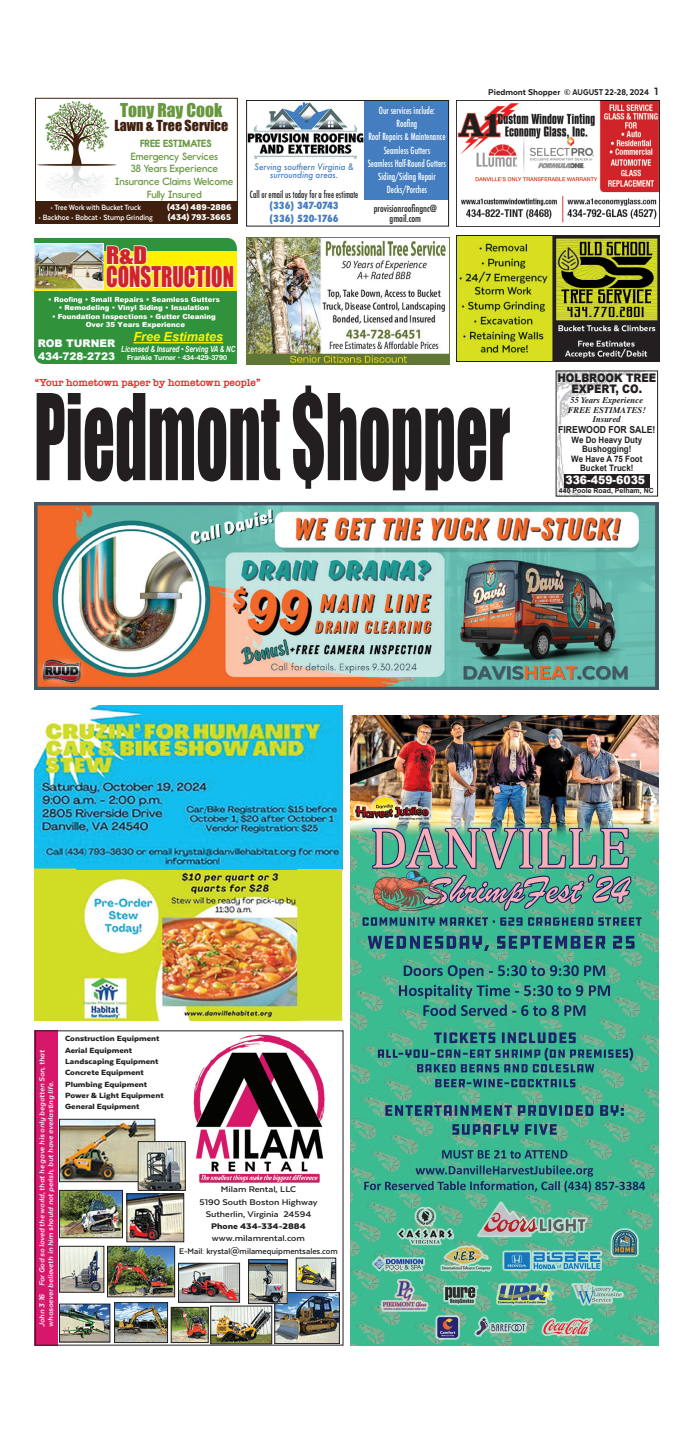
<style>
.page{position:relative;width:693px;height:1434px;background:#fff}
.page>*{position:absolute;margin:0;border:0;box-sizing:border-box;transform-origin:0 0}
.t1{font:110.25px "Impact";color:#231f20;scale:.57 1}
.t2{font:26.25px "Impact";color:#d1232a;scale:.8 1}
.t3{font:22.31px "Impact";color:#d1232a;scale:1.1 1}
.t4{font:17.5px "Impact";color:#68973f}
.t5{font:14px "Impact";color:#3f200e}
.t6{font:italic 700 12.6px "Arial";color:#fff101}
.t7{font:900 11.81px/11.4px "Arial";color:#231f20;text-align:center;scale:.87 1}
.t8{font:900 11.55px "Arial";color:#fff;scale:.94 1}
.t9{font:10.5px/12.6px "Report Sb";color:#68973f;text-align:center}
.t10{font:600 10.5px "American Typewriter";color:#ee1d23}
.t11{font:900 10.5px/12.6px "Arial";color:#fff}
.t12{font:700 9.71px "Arial";color:#231f20;scale:.9 1}
.t13{font:500 condensed 9.62px/13.1px "Futura";color:#fff;text-align:center;scale:.9 1}
.t14{font:500 condensed 9.62px/11.5px "Futura";color:#231f20;text-align:center;scale:.87 1}
.t15{font:800 9.62px "Texta";color:#231f20}
.t16{font:500 condensed 9.62px/10.5px "Futura";color:#231f20;text-align:center}
.t17{font:900 9.62px/9.6px "Texta";color:#fff}
.t18{font:800 condensed 9.62px "Futura";color:#447ec1}
.t19{font:700 9.45px/12.2px "Texta";color:#231f20;text-align:center;scale:1.11 1}
.t20{font:700 8.84px/9.6px "Arial";color:#231f20;text-align:center;scale:.9 1}
.t21{font:700 8.75px "Texta";color:#fff;scale:.9 1}
.t22{font:italic 500 8.75px/8.8px "Futura";color:#447ec1;text-align:center;scale:.9 1}
.t23{font:italic 700 8.75px/10.2px "Times";color:#231f20;text-align:center}
.t24{font:900 8.66px/11.4px "Texta";color:#231f20;scale:1.11 1}
.t25{font:italic 700 8.4px "Arial";color:#fff;scale:.75 1}
.t26{font:italic 700 8.31px/8.8px "Texta";color:#fff;scale:1.05 1}
.t27{font:900 7px/8.4px "Arial";color:#fff;text-align:center}
.t28{font:700 7px "Helvetica Neue";color:#fff}
.t29{font:700 7px "Arial";color:#231f20}
.s1{font-family:"Report Rg";font-weight:700}
.s2{font-weight:800;color:#447ec1}
.s3{font-size:12.25px}
.s4{font-weight:900}
</style>
<div class="page">
<img style="left:37px;top:101px;width:80px;height:97px">
<div style="left:35px;top:201px;width:203px;height:23px;background:#3f200e"></div>
<div style="left:35px;top:98px;width:203px;height:126px;border:1px solid #3f200e"></div>
<img style="left:558px;top:372px;width:87px;height:122px">
<svg style="left:558px;top:422px;width:87px;height:50px"></svg>
<div style="left:564px;top:474px;width:86px;height:13px;background:#231f20"></div>
<img style="left:456px;top:100px;width:203px;height:126px">
<img style="left:35px;top:502px;width:623px;height:187px">
<img style="left:350px;top:715px;width:308px;height:630px">
<img style="left:76px;top:869px;width:221px;height:151px">
<img style="left:34px;top:705px;width:308px;height:164px">
<div style="left:35px;top:869px;width:41px;height:151px;background:#d1dd25"></div>
<div style="left:34px;top:868px;width:42px;height:152px;border:1px solid #d1dd25"></div>
<div style="left:297px;top:869px;width:45px;height:151px;background:#d1dd25"></div>
<div style="left:35px;top:1030px;width:23px;height:315px;background:#d7176a"></div>
<img style="left:193px;top:1034px;width:132px;height:149px">
<img style="left:61px;top:1120px;width:92px;height:60px">
<div style="left:59px;top:1118px;width:96px;height:64px;border:1px solid #231f20"></div>
<img style="left:173px;top:1308px;width:34px;height:32px">
<div style="left:171px;top:1306px;width:38px;height:36px;border:1px solid #231f20"></div>
<img style="left:109px;top:1247px;width:64px;height:48px">
<div style="left:107px;top:1245px;width:68px;height:52px;border:1px solid #231f20"></div>
<img style="left:61px;top:1191px;width:60px;height:45px">
<div style="left:59px;top:1189px;width:64px;height:49px;border:1px solid #231f20"></div>
<img style="left:212px;top:1307px;width:58px;height:35px">
<div style="left:210px;top:1305px;width:62px;height:39px;border:1px solid #231f20"></div>
<img style="left:116px;top:1304px;width:50px;height:36px">
<div style="left:114px;top:1302px;width:54px;height:40px;border:1px solid #231f20"></div>
<img style="left:298px;top:1259px;width:36px;height:29px">
<div style="left:296px;top:1257px;width:40px;height:33px;border:1px solid #231f20"></div>
<img style="left:180px;top:1264px;width:58px;height:36px">
<div style="left:178px;top:1262px;width:62px;height:40px;border:1px solid #231f20"></div>
<img style="left:129px;top:1195px;width:53px;height:45px">
<div style="left:127px;top:1193px;width:57px;height:49px;border:1px solid #231f20"></div>
<img style="left:61px;top:1305px;width:47px;height:35px">
<div style="left:59px;top:1303px;width:51px;height:39px;border:1px solid #231f20"></div>
<img style="left:276px;top:1294px;width:62px;height:47px">
<div style="left:274px;top:1292px;width:66px;height:51px;border:1px solid #231f20"></div>
<img style="left:61px;top:1247px;width:41px;height:43px">
<div style="left:59px;top:1245px;width:45px;height:47px;border:1px solid #231f20"></div>
<img style="left:140px;top:1143px;width:44px;height:45px">
<div style="left:138px;top:1141px;width:48px;height:49px;border:1px solid #231f20"></div>
<img style="left:250px;top:1261px;width:36px;height:40px">
<div style="left:248px;top:1259px;width:40px;height:44px;border:1px solid #231f20"></div>
<div style="left:35px;top:1030px;width:308px;height:315px;border:1px solid #231f20"></div>
<img style="left:456px;top:235px;width:203px;height:126px">
<div style="left:365px;top:100px;width:84px;height:100px;background:#447ec1"></div>
<img style="left:248px;top:103px;width:116px;height:55px">
<div style="left:246px;top:100px;width:203px;height:126px;border:1px solid #231f20"></div>
<svg style="left:34px;top:238px;width:203px;height:126px;background:#69ad45"></svg>
<img style="left:36px;top:245px;width:66px;height:42px">
<div style="left:34px;top:243px;width:70px;height:46px;border:1px solid #fff"></div>
<img style="left:246px;top:238px;width:203px;height:126px">
<p class="t4" style="left:120px;top:96px;width:104px">Tony Ray Cook</p>
<p class="t5" style="left:114px;top:114px;width:116px">Lawn &amp; Tree Service</p>
<p class="t9" style="left:115px;top:137px;width:120px"><span class="s1">FREE ESTIMATES<br></span>Emergency Services<br>38 Years Experience<br>Insurance Claims Welcome<br>Fully Insured</p>
<p class="t21" style="left:50px;top:203px;width:102px">• Tree Work with Bucket Truck</p>
<p class="t21" style="left:39px;top:213px;width:129px">• Backhoe • Bobcat • Stump Grinding</p>
<p class="t17" style="left:167px;top:203px;width:66px">(434) 489-2886 (434) 793-3665</p>
<p class="t3" style="left:106px;top:238px;width:39px">R&amp;D</p>
<p class="t2" style="left:106px;top:257px;width:162px">CONSTRUCTION</p>
<p class="t27" style="left:59px;top:303px;width:152px">• Remodeling • Vinyl Siding • Insulation</p>
<p class="t27" style="left:52px;top:312px;width:165px">• Foundation Inspections • Gutter Cleaning<br>Over 35 Years Experience</p>
<p class="t11" style="left:38px;top:336px;width:79px">ROB TURNER<br>434-728-2723</p>
<p class="t6" style="left:133px;top:329px;width:91px">Free Estimates</p>
<p class="t25" style="left:121px;top:343px;width:154px">Licensed &amp; Insured • Serving VA &amp; NC</p>
<p class="t28" style="left:127px;top:352px;width:101px">Frankie Turner • 434-429-3790</p>
<p class="t13" style="left:368px;top:104px;width:89px">Our services include:<br>Roofing<br>Roof Repairs &amp; Maintenance<br>Seamless Gutters<br>Seamless Half-Round Gutters<br>Siding/Siding Repair<br>Decks/Porches</p>
<p class="t22" style="left:255px;top:162px;width:112px">Serving southern Virginia &amp; surrounding areas.</p>
<p class="t14" style="left:250px;top:188px;width:126px">Call or email us today for a free estimate <span class="s2">(336) 347-0743</span></p>
<p class="t18" style="left:270px;top:212px;width:71px">(336) 520-1766</p>
<p class="t16" style="left:374px;top:203px;width:65px">provisionroofingnc@ gmail.com</p>
<p class="t15" style="left:488px;top:87px;width:171px">Piedmont Shopper © AUGUST 22-28, 2024 <span class="s3">1</span></p>
<p class="t10" style="left:35px;top:375px;width:227px">“Your hometown paper by hometown people”</p>
<p class="t1" style="left:34px;top:351px;width:837px">Piedmont $hopper</p>
<p class="t7" style="left:557px;top:371px;width:115px">HOLBROOK TREE<br>EXPERT, CO.</p>
<p class="t23" style="left:568px;top:394px;width:80px">55 Years Experience<br>FREE ESTIMATES!</p>
<p class="t23" style="left:593px;top:414px;width:30px">Insured</p>
<p class="t12" style="left:558px;top:423px;width:110px">FIREWOOD FOR SALE!</p>
<p class="t20" style="left:571px;top:435px;width:81px">We Do Heavy Duty<br>Bushogging!<br>We Have A 75 Foot<br>Bucket Truck!</p>
<p class="t8" style="left:565px;top:471px;width:86px">336-459-6035</p>
<p class="t29" style="left:559px;top:486px;width:96px">440 Poole Road, Pelham, NC</p>
<p class="t26" style="left:38px;top:1326px;width:265px;rotate:-90deg">John 3:16 For God so loved the world, that he gave his only begotten Son, that whosoever believeth in him should not perish, but have everlasting life.</p>
<p class="t24" style="left:65px;top:1032px;width:90px">Construction Equipment<br>Aerial Equipment<br>Landscaping Equipment<br>Concrete Equipment<br>Plumbing Equipment<br>Power &amp; Light Equipment<br>General Equipment</p>
<p class="t19" style="left:179px;top:1183px;width:144px">Milam Rental, LLC<br>5190 South Boston Highway<br>Sutherlin, Virginia 24594<br><span class="s4">Phone 434-334-2884 </span>www.milamrental.com<br>E-Mail: krystal@milamequipmentsales.com</p>
</div>
